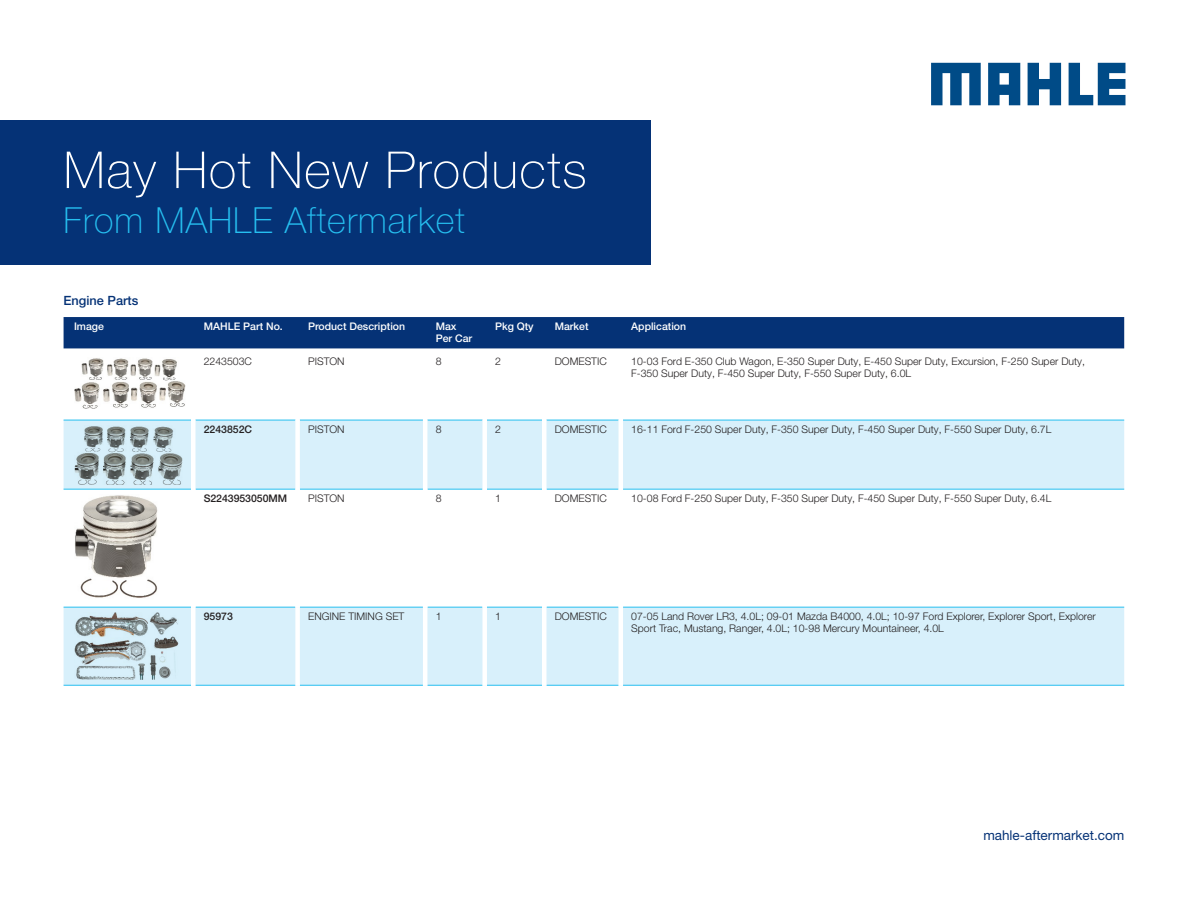
<style>
.page{position:relative;width:1188px;height:918px;background:#fff}
.page>*{position:absolute;margin:0;border:0;box-sizing:border-box;transform-origin:0 0}
.t1{font:100 51px "Helvetica Neue LT Pro";letter-spacing:.03em;color:#fff}
.t2{font:100 36px "Helvetica Neue";letter-spacing:.03em;color:#26bff0}
.t3{font:13.5px "Helvetica Neue LT Pro";color:#053276}
.XX___100___Copy___He{font:500 12.75px "Helvetica Neue LT Pro";color:#053276}
.AM___100___Narrow{font:300 10.5px/12px "Helvetica Neue LT Pro";color:#231f20}
.AM___100___Narrow-2{font:500 10.5px/12px "Helvetica Neue LT Pro";color:#fff}
.AM___100___Narrow-3{font:500 10.5px "Helvetica Neue LT Pro";letter-spacing:-.005em;color:#231f20}
</style>
<div class="page">
<svg style="left:931px;top:63px;width:50px;height:42px"></svg>
<svg style="left:1028px;top:63px;width:33px;height:42px"></svg>
<svg style="left:1069px;top:63px;width:56px;height:42px"></svg>
<svg style="left:988px;top:63px;width:32px;height:42px"></svg>
<div style="left:0;top:120px;width:651px;height:145px;background:#053276"></div>
<div style="left:64px;top:317px;width:1060px;height:31px;background:#053276"></div>
<div style="left:64px;top:421px;width:1060px;height:264px;background:#d8f0fb"></div>
<svg style="left:64px;top:490px;width:1060px;height:117px"></svg>
<hr style="left:64px;top:420px;width:127px;height:1px;background:#26bff0">
<hr style="left:196px;top:420px;width:99px;height:1px;background:#26bff0">
<hr style="left:300px;top:420px;width:123px;height:1px;background:#26bff0">
<hr style="left:427px;top:420px;width:55px;height:1px;background:#26bff0">
<hr style="left:487px;top:420px;width:55px;height:1px;background:#26bff0">
<hr style="left:547px;top:420px;width:72px;height:1px;background:#26bff0">
<hr style="left:623px;top:420px;width:501px;height:1px;background:#26bff0">
<hr style="left:64px;top:489px;width:127px;height:1px;background:#26bff0">
<hr style="left:196px;top:489px;width:99px;height:1px;background:#26bff0">
<hr style="left:300px;top:489px;width:123px;height:1px;background:#26bff0">
<hr style="left:427px;top:489px;width:55px;height:1px;background:#26bff0">
<hr style="left:487px;top:489px;width:55px;height:1px;background:#26bff0">
<hr style="left:547px;top:489px;width:72px;height:1px;background:#26bff0">
<hr style="left:623px;top:489px;width:501px;height:1px;background:#26bff0">
<hr style="left:64px;top:607px;width:127px;height:1px;background:#26bff0">
<hr style="left:196px;top:607px;width:99px;height:1px;background:#26bff0">
<hr style="left:300px;top:607px;width:123px;height:1px;background:#26bff0">
<hr style="left:427px;top:607px;width:55px;height:1px;background:#26bff0">
<hr style="left:487px;top:607px;width:55px;height:1px;background:#26bff0">
<hr style="left:547px;top:607px;width:72px;height:1px;background:#26bff0">
<hr style="left:623px;top:607px;width:501px;height:1px;background:#26bff0">
<hr style="left:64px;top:685px;width:127px;height:1px;background:#26bff0">
<hr style="left:196px;top:685px;width:99px;height:1px;background:#26bff0">
<hr style="left:300px;top:685px;width:123px;height:1px;background:#26bff0">
<hr style="left:427px;top:685px;width:55px;height:1px;background:#26bff0">
<hr style="left:487px;top:685px;width:55px;height:1px;background:#26bff0">
<hr style="left:547px;top:685px;width:72px;height:1px;background:#26bff0">
<hr style="left:623px;top:685px;width:501px;height:1px;background:#26bff0">
<div style="left:191px;top:420px;width:5px;height:69px;background:#fff"></div>
<div style="left:295px;top:420px;width:5px;height:69px;background:#fff"></div>
<hr style="left:423px;top:420px;width:4px;height:69px;background:#fff">
<div style="left:482px;top:420px;width:5px;height:69px;background:#fff"></div>
<div style="left:542px;top:420px;width:5px;height:69px;background:#fff"></div>
<hr style="left:619px;top:420px;width:4px;height:69px;background:#fff">
<div style="left:191px;top:489px;width:5px;height:118px;background:#fff"></div>
<div style="left:295px;top:489px;width:5px;height:118px;background:#fff"></div>
<hr style="left:423px;top:489px;width:4px;height:118px;background:#fff">
<div style="left:482px;top:489px;width:5px;height:118px;background:#fff"></div>
<div style="left:542px;top:489px;width:5px;height:118px;background:#fff"></div>
<hr style="left:619px;top:489px;width:4px;height:118px;background:#fff">
<div style="left:191px;top:607px;width:5px;height:78px;background:#fff"></div>
<div style="left:295px;top:607px;width:5px;height:78px;background:#fff"></div>
<hr style="left:423px;top:607px;width:4px;height:78px;background:#fff">
<div style="left:482px;top:607px;width:5px;height:78px;background:#fff"></div>
<div style="left:542px;top:607px;width:5px;height:78px;background:#fff"></div>
<hr style="left:619px;top:607px;width:4px;height:78px;background:#fff">
<img style="left:74px;top:358px;width:111px;height:50px">
<img style="left:74px;top:426px;width:108px;height:59px">
<img style="left:74px;top:495px;width:84px;height:105px">
<img style="left:74px;top:613px;width:105px;height:67px">
<h1 class="t1" style="left:64px;top:140px;width:525px">May Hot New Products</h1>
<h2 class="t2" style="left:64px;top:200px;width:403px">From MAHLE Aftermarket</h2>
<p class="XX___100___Copy___He" style="left:64px;top:292px;width:76px">Engine Parts</p>
<p class="AM___100___Narrow-2" style="left:74px;top:320px;width:31px">Image</p>
<p class="AM___100___Narrow-2" style="left:204px;top:320px;width:81px">MAHLE Part No.</p>
<p class="AM___100___Narrow-2" style="left:308px;top:320px;width:99px">Product Description</p>
<p class="AM___100___Narrow-2" style="left:436px;top:320px;width:38px">Max<br>Per Car</p>
<p class="AM___100___Narrow-2" style="left:495px;top:320px;width:40px">Pkg Qty</p>
<p class="AM___100___Narrow-2" style="left:555px;top:320px;width:35px">Market</p>
<p class="AM___100___Narrow-2" style="left:631px;top:320px;width:56px">Application</p>
<p class="AM___100___Narrow" style="left:204px;top:355px;width:50px">2243503C</p>
<p class="AM___100___Narrow" style="left:308px;top:355px;width:38px">PISTON</p>
<p class="AM___100___Narrow" style="left:436px;top:355px;width:7px">8</p>
<p class="AM___100___Narrow" style="left:495px;top:355px;width:7px">2</p>
<p class="AM___100___Narrow" style="left:555px;top:355px;width:54px">DOMESTIC</p>
<p class="AM___100___Narrow" style="left:631px;top:355px;width:455px">10-03 Ford E-350 Club Wagon, E-350 Super Duty, E-450 Super Duty, Excursion, F-250 Super Duty,<br>F-350 Super Duty, F-450 Super Duty, F-550 Super Duty, 6.0L</p>
<p class="AM___100___Narrow-3" style="left:204px;top:423px;width:50px">2243852C</p>
<p class="AM___100___Narrow" style="left:308px;top:423px;width:38px">PISTON</p>
<p class="AM___100___Narrow" style="left:436px;top:423px;width:7px">8</p>
<p class="AM___100___Narrow" style="left:495px;top:423px;width:7px">2</p>
<p class="AM___100___Narrow" style="left:555px;top:423px;width:54px">DOMESTIC</p>
<p class="AM___100___Narrow" style="left:631px;top:423px;width:422px">16-11 Ford F-250 Super Duty, F-350 Super Duty, F-450 Super Duty, F-550 Super Duty, 6.7L</p>
<p class="AM___100___Narrow-3" style="left:204px;top:492px;width:85px">S2243953050MM</p>
<p class="AM___100___Narrow" style="left:308px;top:492px;width:38px">PISTON</p>
<p class="AM___100___Narrow" style="left:436px;top:492px;width:7px">8</p>
<p class="AM___100___Narrow" style="left:495px;top:492px;width:7px">1</p>
<p class="AM___100___Narrow" style="left:555px;top:492px;width:54px">DOMESTIC</p>
<p class="AM___100___Narrow" style="left:631px;top:492px;width:422px">10-08 Ford F-250 Super Duty, F-350 Super Duty, F-450 Super Duty, F-550 Super Duty, 6.4L</p>
<p class="AM___100___Narrow-3" style="left:204px;top:610px;width:31px">95973</p>
<p class="AM___100___Narrow" style="left:308px;top:610px;width:98px">ENGINE TIMING SET</p>
<p class="AM___100___Narrow" style="left:436px;top:610px;width:7px">1</p>
<p class="AM___100___Narrow" style="left:495px;top:610px;width:7px">1</p>
<p class="AM___100___Narrow" style="left:555px;top:610px;width:54px">DOMESTIC</p>
<p class="AM___100___Narrow" style="left:631px;top:610px;width:466px">07-05 Land Rover LR3, 4.0L; 09-01 Mazda B4000, 4.0L; 10-97 Ford Explorer, Explorer Sport, Explorer<br>Sport Trac, Mustang, Ranger, 4.0L; 10-98 Mercury Mountaineer, 4.0L</p>
<p class="t3" style="left:983px;top:827px;width:143px">mahle-aftermarket.com</p>
</div>
